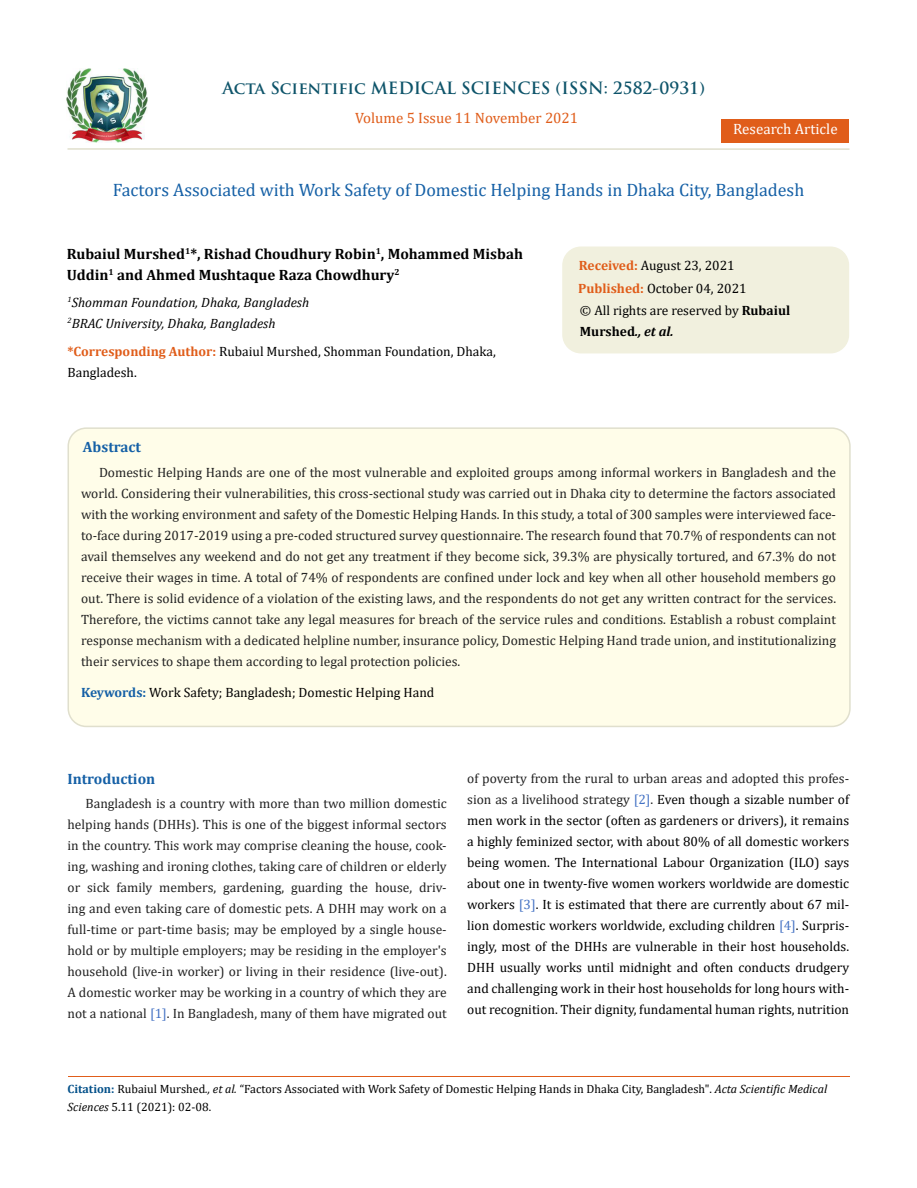
<style>
.page{position:relative;width:917px;height:1188px;background:#fff}
.page>*{position:absolute;margin:0;border:0;box-sizing:border-box;transform-origin:0 0}
.t1{font:18px "Cambria";color:#1560a6}
.t2{font:700 16.5px "Trajan Pro";color:#0e546a}
.t3{font:700 15px/21px "Cambria";color:#000}
.t4{font:15px "Cambria";color:#e05d1a}
.t5{font:700 15px "Cambria";color:#1560a6}
.t6{font:15px "Cambria";color:#fff}
.t7{font:13.5px/21px "Cambria";color:#222;text-align:justify}
.t8{font:13.5px/21px "Cambria";color:#000}
.t9{font:italic 13.5px "Cambria";color:#000}
.t10{font:700 13.5px "Cambria";color:#000}
.t11{font:12px/18px "Cambria";color:#000}
.s1{font-weight:700;color:#e05d1a}
.s2{font-weight:700}
.s3{font-style:italic}
.s4{font-weight:700;color:#1560a6}
.s5{color:#4472c4}
.s6{color:#222}
.s7{font-weight:700;color:#035089}
</style>
<div class="page">
<img style="left:67px;top:68px;width:80px;height:74px">
<div style="left:721px;top:119px;width:128px;height:23px;background:#e05d1a"></div>
<div style="left:563px;top:247px;width:285px;height:106px;background:#f1f0de;border-radius:18px"></div>
<div style="left:562px;top:247px;width:287px;height:106px;border:2px solid #f1f0de;border-radius:18px"></div>
<div style="left:68px;top:428px;width:781px;height:298px;background:#fffde9;border-radius:18px"></div>
<div style="left:67px;top:427px;width:783px;height:300px;border:2px solid #e0dfcd;border-radius:18px"></div>
<hr style="left:68px;top:1076px;width:781px;height:1px;background:#e05d1a">
<hr style="left:67px;top:148px;width:782px;height:2px;background:#e0dfcd">
<p class="t2" style="left:222px;top:77px;width:484px">Acta Scientific MEDICAL SCIENCES (ISSN: 2582-0931)</p>
<p class="t4" style="left:355px;top:109px;width:224px">Volume 5 Issue 11 November 2021</p>
<p class="t6" style="left:733px;top:120px;width:106px">Research Article</p>
<p class="t1" style="left:113px;top:180px;width:693px">Factors Associated with Work Safety of Domestic Helping Hands in Dhaka City, Bangladesh</p>
<p class="t3" style="left:67px;top:243px;width:458px">Rubaiul Murshed<sup>1</sup>*, Rishad Choudhury Robin<sup>1</sup>, Mohammed Misbah<br>Uddin<sup>1</sup> and Ahmed Mushtaque Raza Chowdhury<sup>2</sup></p>
<p class="t9" style="left:67px;top:293px;width:243px"><sup>1</sup>Shomman Foundation, Dhaka, Bangladesh</p>
<p class="t9" style="left:67px;top:314px;width:209px"><sup>2</sup>BRAC University, Dhaka, Bangladesh</p>
<p class="t8" style="left:67px;top:340px;width:430px"><span class="s1">*Corresponding Author:</span> Rubaiul Murshed, Shomman Foundation, Dhaka,<br>Bangladesh.</p>
<p class="t8" style="left:579px;top:255px;width:157px"><span class="s1">Received:</span> August 23, 2021</p>
<p class="t8" style="left:578px;top:278px;width:170px"><span class="s1">Published:</span> October 04, 2021</p>
<p class="t8" style="left:580px;top:300px;width:212px">© All rights are reserved by <span class="s2">Rubaiul</span></p>
<p class="t10" style="left:580px;top:322px;width:95px">Murshed<span class="s3">., et al.</span></p>
<p class="t5" style="left:83px;top:436px;width:60px">Abstract</p>
<p class="t7" style="left:81px;top:462px;width:756px;text-indent:18px">Domestic Helping Hands are one of the most vulnerable and exploited groups among informal workers in Bangladesh and the world. Considering their vulnerabilities, this cross-sectional study was carried out in Dhaka city to determine the factors associated with the working environment and safety of the Domestic Helping Hands. In this study, a total of 300 samples were interviewed face&shy;to-face during 2017-2019 using a pre-coded structured survey questionnaire. The research found that 70.7% of respondents can not avail themselves any weekend and do not get any treatment if they become sick, 39.3% are physically tortured, and 67.3% do not receive their wages in time. A total of 74% of respondents are confined under lock and key when all other household members go out. There is solid evidence of a violation of the existing laws, and the respondents do not get any written contract for the services.<br>Therefore, the victims cannot take any legal measures for breach of the service rules and conditions. Establish a robust complaint response mechanism with a dedicated helpline number, insurance policy, Domestic Helping Hand trade union, and institutionalizing their services to shape them according to legal protection policies.</p>
<p class="t8" style="left:81px;top:681px;width:355px"><span class="s4">Keywords:</span> Work Safety; Bangladesh; Domestic Helping Hand</p>
<p class="t5" style="left:67px;top:768px;width:89px">Introduction</p>
<p class="t7" style="left:67px;top:792px;width:381px;text-indent:18px">Bangladesh is a country with more than two million domestic helping hands (DHHs). This is one of the biggest informal sectors in the country. This work may comprise cleaning the house, cook&shy;ing, washing and ironing clothes, taking care of children or elderly or sick family members, gardening, guarding the house, driv&shy;ing and even taking care of domestic pets. A DHH may work on a full-time or part-time basis; may be employed by a single house&shy;hold or by multiple employers; may be residing in the employer's household (live-in worker) or living in their residence (live-out).<br>A domestic worker may be working in a country of which they are not a national <span class="s5">[1]</span>. In Bangladesh, many of them have migrated out</p>
<p class="t8" style="left:467px;top:768px;width:383px;text-align:justify"><span class="s6">of poverty from the rural to urban areas and adopted this profes&shy;sion as a livelihood strategy</span> <span class="s5">[2]</span><span class="s6">.</span> Even though a sizable number of men work in the sector (often as gardeners or drivers), it remains a highly feminized sector, with about 80% of all domestic workers being women. The International Labour Organization (ILO) says about one in twenty-five women workers worldwide are domestic workers <span class="s5">[3]</span>. It is estimated that there are currently about 67 mil&shy;lion domestic workers worldwide, excluding children <span class="s5">[4]</span>. Surpris&shy;ingly, most of the DHHs are vulnerable in their host households.<br>DHH usually works until midnight and often conducts drudgery and challenging work in their host households for long hours with&shy;out recognition. Their dignity, fundamental human rights, nutrition</p>
<p class="t11" style="left:68px;top:1080px;width:761px"><span class="s7">Citation:</span> Rubaiul Murshed<span class="s3">., et al.</span> “Factors Associated with Work Safety of Domestic Helping Hands in Dhaka City, Bangladesh". <span class="s3">Acta Scientific Medical<br>Sciences</span> 5.11 (2021): 02-08.</p>
</div>
